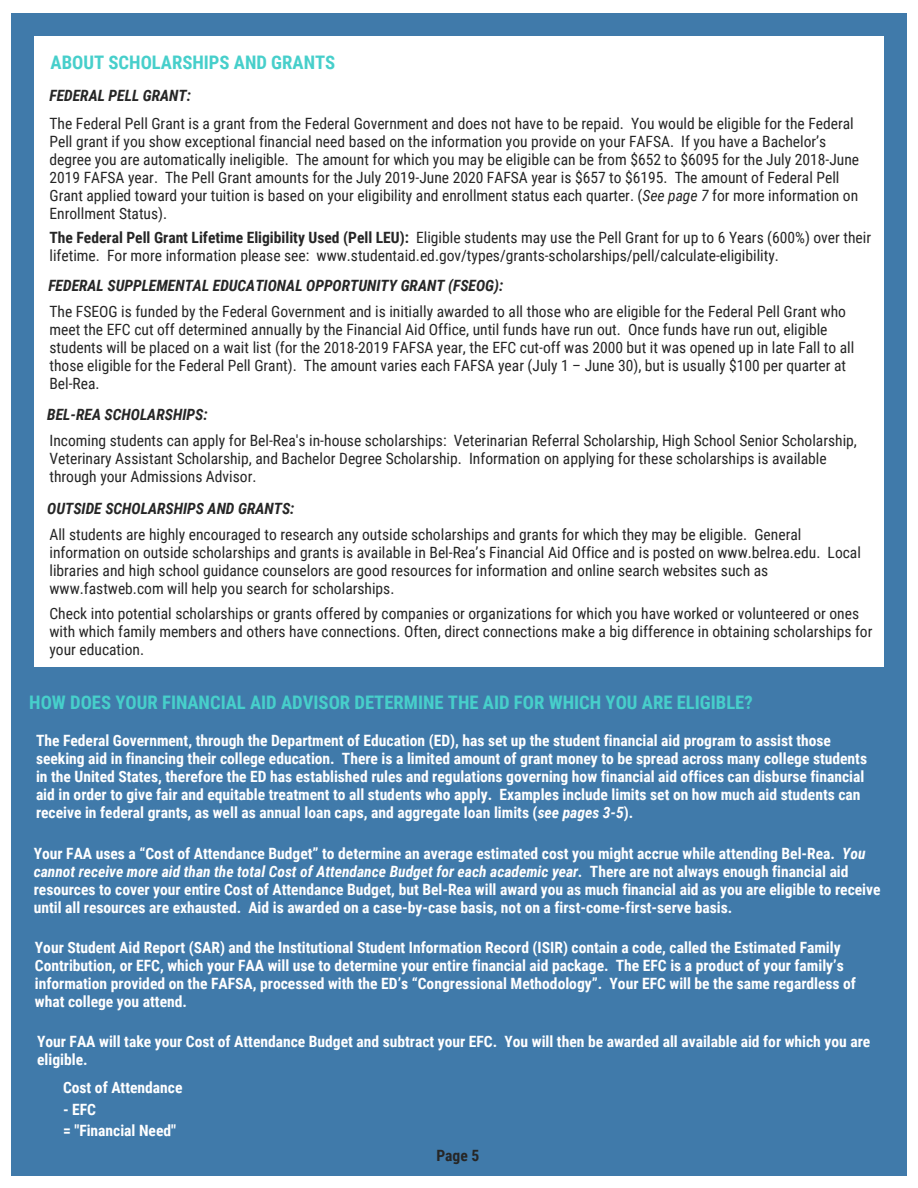
<style>
.page{position:relative;width:918px;height:1188px;background:#fff}
.page>*{position:absolute;margin:0;border:0;box-sizing:border-box;transform-origin:0 0}
.t1{font:700 18.75px "Roboto Condensed";color:#47cfcb}
.t2{font:15.6px/18px "Roboto Condensed";color:#262626}
.t3{font:700 15.6px/18px "Roboto Condensed";color:#fff}
.t4{font:italic 700 15.6px "Roboto Condensed";color:#262626}
.t5{font:700 15.6px "Roboto Condensed";color:#262626}
.s1{font-style:italic}
.s2{font-weight:700}
</style>
<div class="page">
<div style="left:885px;top:667px;width:22px;height:23px;background:#407aaa"></div>
<div style="left:11px;top:35px;width:23px;height:634px;background:#407aaa"></div>
<div style="left:11px;top:667px;width:23px;height:23px;background:#407aaa"></div>
<div style="left:885px;top:35px;width:22px;height:634px;background:#407aaa"></div>
<div style="left:32px;top:667px;width:854px;height:23px;background:#407aaa"></div>
<div style="left:885px;top:14px;width:22px;height:22px;background:#407aaa"></div>
<div style="left:11px;top:14px;width:23px;height:22px;background:#407aaa"></div>
<div style="left:32px;top:14px;width:854px;height:22px;background:#407aaa"></div>
<div style="left:11px;top:688px;width:896px;height:488px;background:#407aaa"></div>
<p class="t1" style="left:51px;top:52px;width:286px">ABOUT SCHOLARSHIPS AND GRANTS</p>
<p class="t4" style="left:50px;top:87px;width:143px">FEDERAL PELL GRANT:</p>
<p class="t2" style="left:50px;top:114px;width:811px">The Federal Pell Grant is a grant from the Federal Government and does not have to be repaid. You would be eligible for the Federal Pell grant if you show exceptional financial need based on the information you provide on your FAFSA. If you have a Bachelor’s degree you are automatically ineligible. The amount for which you may be eligible can be from $652 to $6095 for the July 2018-June 2019 FAFSA year. The Pell Grant amounts for the July 2019-June 2020 FAFSA year is $657 to $6195. The amount of Federal Pell Grant applied toward your tuition is based on your eligibility and enrollment status each quarter. (<span class="s1">See page 7</span> for more information on Enrollment Status).</p>
<p class="t2" style="left:50px;top:229px;width:823px"><span class="s2">The Federal Pell Grant Lifetime Eligibility Used (Pell LEU):</span> Eligible students may use the Pell Grant for up to 6 Years (600%) over their lifetime. For more information please see: www.studentaid.ed.gov/types/grants-scholarships/pell/calculate-eligibility.</p>
<p class="t4" style="left:48px;top:277px;width:456px">FEDERAL SUPPLEMENTAL EDUCATIONAL OPPORTUNITY GRANT (FSEOG):</p>
<p class="t2" style="left:50px;top:302px;width:806px">The FSEOG is funded by the Federal Government and is initially awarded to all those who are eligible for the Federal Pell Grant who meet the EFC cut off determined annually by the Financial Aid Office, until funds have run out. Once funds have run out, eligible students will be placed on a wait list (for the 2018-2019 FAFSA year, the EFC cut-off was 2000 but it was opened up in late Fall to all those eligible for the Federal Pell Grant). The amount varies each FAFSA year (July 1 – June 30), but is usually $100 per quarter at Bel-Rea.</p>
<p class="t4" style="left:47px;top:406px;width:162px">BEL-REA SCHOLARSHIPS:</p>
<p class="t2" style="left:50px;top:432px;width:809px">Incoming students can apply for Bel-Rea's in-house scholarships: Veterinarian Referral Scholarship, High School Senior Scholarship,<br>Veterinary Assistant Scholarship, and Bachelor Degree Scholarship. Information on applying for these scholarships is available through your Admissions Advisor.</p>
<p class="t4" style="left:47px;top:499px;width:249px">OUTSIDE SCHOLARSHIPS AND GRANTS:</p>
<p class="t2" style="left:50px;top:526px;width:813px">All students are highly encouraged to research any outside scholarships and grants for which they may be eligible. General information on outside scholarships and grants is available in Bel-Rea’s Financial Aid Office and is posted on www.belrea.edu. Local libraries and high school guidance counselors are good resources for information and online search websites such as www.fastweb.com will help you search for scholarships.</p>
<p class="t2" style="left:50px;top:605px;width:824px">Check into potential scholarships or grants offered by companies or organizations for which you have worked or volunteered or ones with which family members and others have connections. Often, direct connections make a big difference in obtaining scholarships for your education.</p>
<p class="t1" style="left:29px;top:692px;width:725px">HOW DOES YOUR FINANCIAL AID ADVISOR DETERMINE THE AID FOR WHICH YOU ARE ELIGIBLE?</p>
<p class="t3" style="left:36px;top:732px;width:833px">The Federal Government, through the Department of Education (ED), has set up the student financial aid program to assist those seeking aid in financing their college education. There is a limited amount of grant money to be spread across many college students in the United States, therefore the ED has established rules and regulations governing how financial aid offices can disburse financial aid in order to give fair and equitable treatment to all students who apply. Examples include limits set on how much aid students can receive in federal grants, as well as annual loan caps, and aggregate loan limits (<span class="s1">see pages 3-5</span>).</p>
<p class="t3" style="left:34px;top:844px;width:848px">Your FAA uses a “Cost of Attendance Budget” to determine an average estimated cost you might accrue while attending Bel-Rea. <span class="s1">You cannot receive more aid than the total Cost of Attendance Budget for each academic year.</span> There are not always enough financial aid resources to cover your entire Cost of Attendance Budget, but Bel-Rea will award you as much financial aid as you are eligible to receive until all resources are exhausted. Aid is awarded on a case-by-case basis, not on a first-come-first-serve basis.</p>
<p class="t3" style="left:35px;top:939px;width:823px">Your Student Aid Report (SAR) and the Institutional Student Information Record (ISIR) contain a code, called the Estimated Family Contribution, or EFC, which your FAA will use to determine your entire financial aid package. The EFC is a product of your family’s information provided on the FAFSA, processed with the ED’s “Congressional Methodology”. Your EFC will be the same regardless of what college you attend.</p>
<p class="t3" style="left:37px;top:1032px;width:835px">Your FAA will take your Cost of Attendance Budget and subtract your EFC. You will then be awarded all available aid for which you are eligible.</p>
<p class="t3" style="left:63px;top:1079px;width:121px">Cost of Attendance</p>
<p class="t3" style="left:63px;top:1099px;width:115px;line-height:21.3px">- EFC<br>= "Financial Need"</p>
<p class="t5" style="left:436px;top:1147px;width:44px">Page 5</p>
</div>
